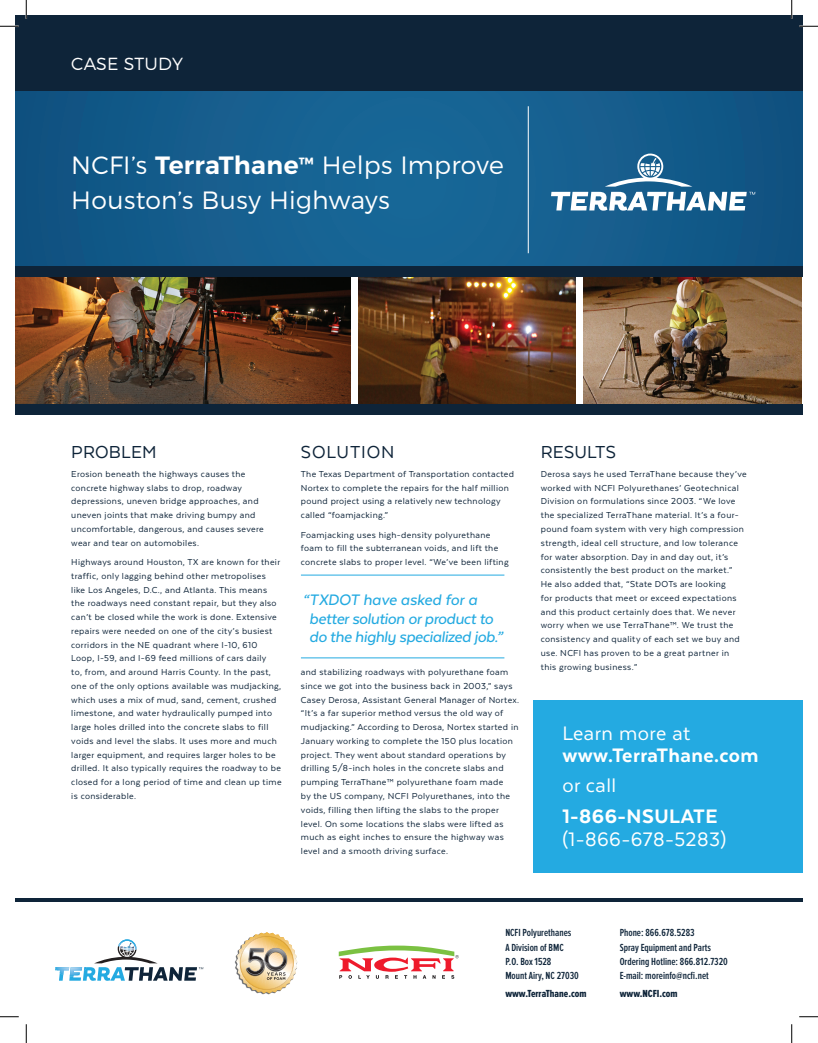
<style>
.page{position:relative;width:818px;height:1043px;background:#fff}
.page>*{position:absolute;margin:0;border:0;box-sizing:border-box;transform-origin:0 0}
.t1{font:300 25px/35px "Montserrat";letter-spacing:.01em;color:#fff}
.t2{font:22.5px "Texta";letter-spacing:.02em;color:#fff}
.t3{font:800 22.5px "Texta";letter-spacing:.02em;color:#fff}
.t4{font:20px "Texta";letter-spacing:.01em;color:#0e2439}
.t5{font:20px "Texta";letter-spacing:.045em;color:#0e2439}
.t6{font:italic 500 17.5px/18.8px "Texta";letter-spacing:-.025em;color:#24aae1}
.t7{font:300 17.5px "Montserrat";letter-spacing:.01em;color:#fff}
.t8{font:600 10.62px/14.1px "Proxima Nova Ex Cn";color:#0e2439}
.t9{font:10.62px "Proxima Nova Ex Cn Extrabld";color:#0e2439}
.t10{font:10px/13.8px "Texta";letter-spacing:.035em;color:#0e2439}
.s1{font-weight:600}
</style>
<div class="page">
<div style="left:15px;top:15px;width:787px;height:272px;background:#0e2439"></div>
<div style="left:15px;top:91px;width:787px;height:184px;background:linear-gradient(to right,#145d8d,#155d8d)"></div>
<hr style="left:527px;top:106px;width:1px;height:147px;background:#fff">
<svg style="left:551px;top:154px;width:204px;height:57px;background:#4980a5"></svg>
<img style="left:358px;top:277px;width:218px;height:127px">
<img style="left:582px;top:277px;width:219px;height:127px">
<img style="left:15px;top:277px;width:336px;height:127px">
<svg style="left:339px;top:945px;width:119px;height:33px"></svg>
<img style="left:235px;top:956px;width:63px;height:39px">
<svg style="left:236px;top:932px;width:61px;height:61px"></svg>
<svg style="left:55px;top:939px;width:148px;height:41px"></svg>
<hr style="left:15px;top:898px;width:787px;height:4px;background:#0e2439">
<hr style="left:301px;top:574px;width:203px;height:1px;background:#24aae1">
<hr style="left:301px;top:657px;width:203px;height:1px;background:#24aae1">
<div style="left:533px;top:699px;width:269px;height:173px;background:#24aae1"></div>
<div style="left:351px;top:269px;width:7px;height:139px;background:#fff"></div>
<div style="left:576px;top:269px;width:6px;height:139px;background:#fff"></div>
<div style="left:15px;top:404px;width:787px;height:10px;background:#0e2439"></div>
<div style="left:15px;top:266px;width:787px;height:10px;background:#0e2439"></div>
<svg style="left:0;top:25px;width:19px;height:2px"></svg>
<svg style="left:799px;top:25px;width:19px;height:2px"></svg>
<svg style="left:0;top:1016px;width:19px;height:1px"></svg>
<svg style="left:799px;top:1016px;width:19px;height:1px"></svg>
<svg style="left:25px;top:0;width:2px;height:19px"></svg>
<svg style="left:25px;top:1024px;width:2px;height:18px"></svg>
<svg style="left:790px;top:0;width:2px;height:19px"></svg>
<svg style="left:791px;top:1024px;width:1px;height:18px"></svg>
<h3 class="t7" style="left:71px;top:53px;width:113px">CASE STUDY</h3>
<h1 class="t1" style="left:71px;top:147px;width:434px">NCFI’s <span class="s1">TerraThane</span><sup>™</sup> Helps Improve<br>Houston’s Busy Highways</h1>
<h3 class="t4" style="left:71px;top:441px;width:87px">PROBLEM</h3>
<p class="t10" style="left:71px;top:467px;width:194px">Erosion beneath the highways causes the concrete highway slabs to drop, roadway depressions, uneven bridge approaches, and uneven joints that make driving bumpy and uncomfortable, dangerous, and causes severe wear and tear on automobiles.</p>
<p class="t10" style="left:71px;top:555px;width:212px">Highways around Houston, TX are known for their traffic, only lagging behind other metropolises like Los Angeles, D.C., and Atlanta. This means the roadways need constant repair, but they also can’t be closed while the work is done. Extensive repairs were needed on one of the city’s busiest corridors in the NE quadrant where I-10, 610<br>Loop, I-59, and I-69 feed millions of cars daily<br>to, from, and around Harris County. In the past, one of the only options available was mudjacking, which uses a mix of mud, sand, cement, crushed limestone, and water hydraulically pumped into large holes drilled into the concrete slabs to fill voids and level the slabs. It uses more and much larger equipment, and requires larger holes to be drilled. It also typically requires the roadway to be closed for a long period of time and clean up time is considerable.</p>
<h3 class="t5" style="left:301px;top:441px;width:95px">SOLUTION</h3>
<p class="t10" style="left:301px;top:467px;width:215px">The Texas Department of Transportation contacted Nortex to complete the repairs for the half million pound project using a relatively new technology called “foamjacking.”</p>
<p class="t10" style="left:301px;top:527px;width:209px">Foamjacking uses high-density polyurethane foam to fill the subterranean voids, and lift the concrete slabs to proper level. “We’ve been lifting</p>
<h3 class="t6" style="left:309px;top:590px;width:195px;text-indent:-7px">“TXDOT have asked for a better solution or product to do the highly specialized job.”</h3>
<p class="t10" style="left:301px;top:665px;width:220px">and stabilizing roadways with polyurethane foam since we got into the business back in 2003,” says Casey Derosa, Assistant General Manager of Nortex. “It’s a far superior method versus the old way of mudjacking.” According to Derosa, Nortex started in January working to complete the 150 plus location project. They went about standard operations by drilling 5/8-inch holes in the concrete slabs and pumping TerraThane™ polyurethane foam made<br>by the US company, NCFI Polyurethanes, into the voids, filling then lifting the slabs to the proper level. On some locations the slabs were lifted as much as eight inches to ensure the highway was level and a smooth driving surface.</p>
<h3 class="t4" style="left:540px;top:441px;width:77px">RESULTS</h3>
<p class="t10" style="left:540px;top:467px;width:207px">Derosa says he used TerraThane because they’ve worked with NCFI Polyurethanes’ Geotechnical Division on formulations since 2003. “We love the specialized TerraThane material. It’s a four&shy;pound foam system with very high compression strength, ideal cell structure, and low tolerance for water absorption. Day in and day out, it’s consistently the best product on the market.”<br>He also added that, “State DOTs are looking<br>for products that meet or exceed expectations and this product certainly does that. We never worry when we use TerraThane™. We trust the consistency and quality of each set we buy and use. NCFI has proven to be a great partner in this growing business.”</p>
<h2 class="t2" style="left:562px;top:721px;width:129px">Learn more at</h2>
<h2 class="t3" style="left:562px;top:743px;width:198px">www.TerraThane.com</h2>
<h2 class="t2" style="left:562px;top:773px;width:55px">or call</h2>
<h2 class="t3" style="left:562px;top:805px;width:157px">1-866-NSULATE</h2>
<h2 class="t2" style="left:562px;top:827px;width:165px">(1-866-678-5283)</h2>
<p class="t8" style="left:505px;top:926px;width:75px">NCFI Polyurethanes<br>A Division of BMC<br>P.O. Box 1528<br>Mount Airy, NC 27030</p>
<p class="t9" style="left:505px;top:987px;width:83px">www.TerraThane.com</p>
<p class="t8" style="left:619px;top:926px;width:110px">Phone: 866.678.5283<br>Spray Equipment and Parts<br>Ordering Hotline: 866.812.7320<br>E-mail: moreinfo@ncfi.net</p>
<p class="t9" style="left:619px;top:987px;width:59px">www.NCFI.com</p>
</div>
